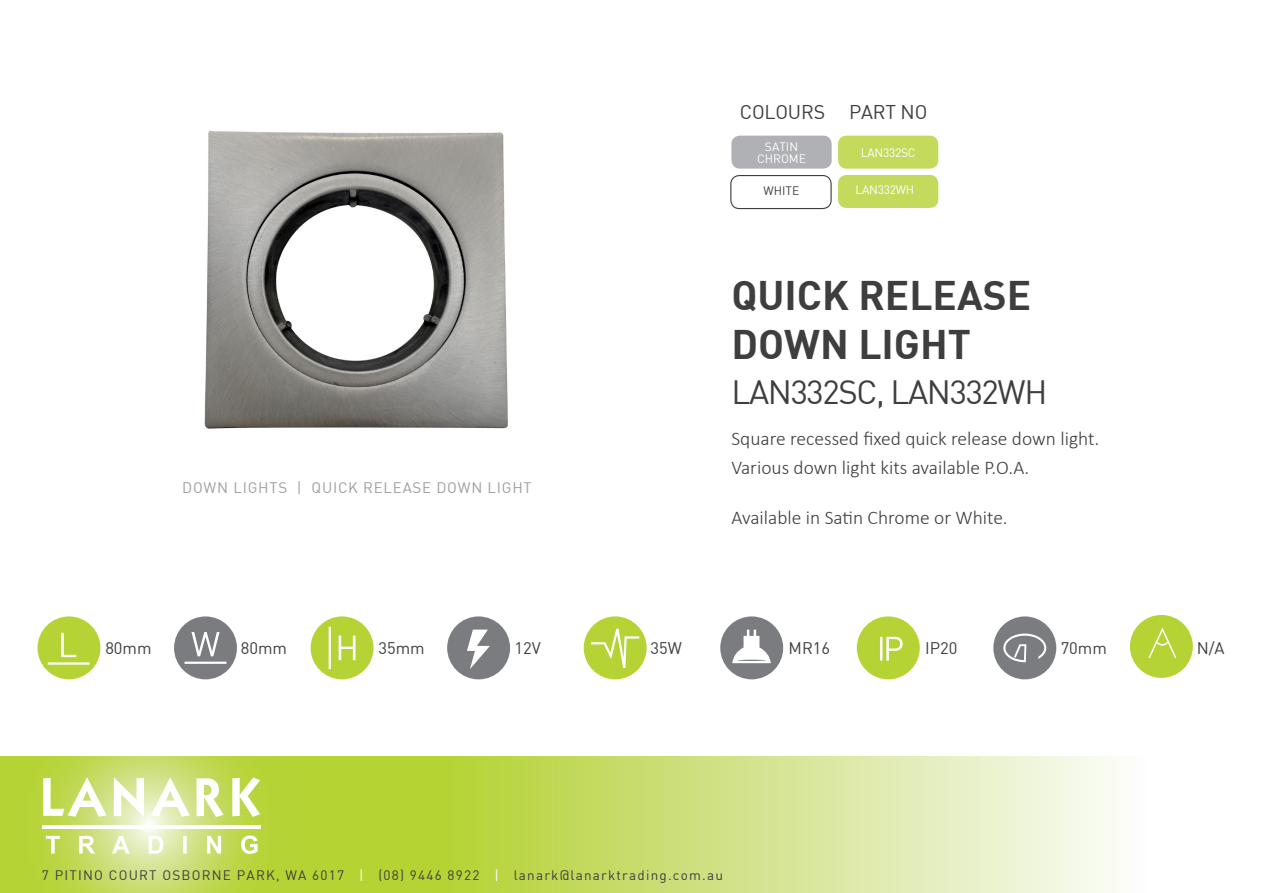
<style>
.page{position:relative;width:1263px;height:893px;background:#fff}
.page>*{position:absolute;margin:0;border:0;box-sizing:border-box;transform-origin:0 0}
.t1{font:700 40.5px/49.5px "DI Nbek";color:#3e3e3f}
.t2{font:33px "DIN Bek";letter-spacing:-.04em;color:#3e3e3f}
.t3{font:300 19.5px/28.5px "Calibri";color:#3e3e3f}
.t4{font:19.5px "DIN Bek";letter-spacing:-.01em;color:#3e3e3f}
.t5{font:16.5px "DIN Bek";color:#3e3e3f}
.t6{font:15px "DIN Bek";letter-spacing:.05em;color:#9d9fa2}
.t7{font:13.5px "DIN Bek";letter-spacing:.09em;color:#3e3e3f}
.t8{font:12px "DIN Bek";letter-spacing:-.02em;color:#fff}
.t9{font:12px/12px "DIN Bek";color:#fff;text-align:center}
.t10{font:12px "DIN Bek";color:#3e3e3f}
.s1{color:#fff}
</style>
<div class="page">
<svg style="left:297px;top:757px;width:820px;height:136px;background:#d0e283"></svg>
<svg style="left:0;top:757px;width:297px;height:136px;background:#c0d855"></svg>
<svg style="left:43px;top:777px;width:64px;height:40px"></svg>
<svg style="left:114px;top:777px;width:30px;height:40px"></svg>
<svg style="left:151px;top:777px;width:39px;height:40px"></svg>
<svg style="left:196px;top:778px;width:28px;height:39px"></svg>
<svg style="left:232px;top:777px;width:28px;height:40px"></svg>
<hr style="left:42px;top:825px;width:219px;height:4px;background:#fff">
<svg style="left:46px;top:835px;width:212px;height:19px"></svg>
<div style="left:174px;top:616px;width:63px;height:63px;background:#7a7c7f;border-radius:50%"></div>
<hr style="left:185px;top:662px;width:41px;height:2px;background:#fff">
<svg style="left:191px;top:632px;width:29px;height:24px"></svg>
<div style="left:720px;top:616px;width:63px;height:63px;background:#7a7c7f;border-radius:50%"></div>
<svg style="left:732px;top:630px;width:39px;height:33px"></svg>
<div style="left:584px;top:616px;width:63px;height:63px;background:#b5d334;border-radius:50%"></div>
<svg style="left:589px;top:618px;width:52px;height:62px"></svg>
<div style="left:311px;top:616px;width:62px;height:63px;background:#b5d334;border-radius:50%"></div>
<hr style="left:329px;top:627px;width:2px;height:42px;background:#fff">
<svg style="left:339px;top:636px;width:16px;height:24px"></svg>
<div style="left:857px;top:616px;width:63px;height:63px;background:#b5d334;border-radius:50%"></div>
<svg style="left:880px;top:637px;width:22px;height:24px"></svg>
<div style="left:447px;top:616px;width:63px;height:63px;background:#7a7c7f;border-radius:50%"></div>
<svg style="left:467px;top:630px;width:23px;height:39px"></svg>
<div style="left:993px;top:616px;width:63px;height:63px;background:#7a7c7f;border-radius:50%"></div>
<svg style="left:1003px;top:634px;width:43px;height:28px"></svg>
<div style="left:38px;top:616px;width:62px;height:63px;background:#b5d334;border-radius:50%"></div>
<hr style="left:48px;top:662px;width:42px;height:3px;background:#fff">
<svg style="left:61px;top:633px;width:15px;height:24px"></svg>
<div style="left:1130px;top:615px;width:63px;height:63px;background:#b5d334;border-radius:50%"></div>
<svg style="left:1148px;top:627px;width:29px;height:32px"></svg>
<div style="left:730px;top:175px;width:102px;height:34px;border:1px solid #3e3e3f;border-radius:9px"></div>
<div style="left:731px;top:136px;width:101px;height:33px;background:#b0b1b5;border-radius:9px"></div>
<div style="left:838px;top:136px;width:100px;height:33px;background:#c3da5d;border-radius:9px"></div>
<div style="left:838px;top:175px;width:100px;height:33px;background:#c3da5d;border-radius:9px"></div>
<img style="left:204px;top:130px;width:304px;height:299px">
<p class="t6" style="left:182px;top:478px;width:351px">DOWN LIGHTS | QUICK RELEASE DOWN LIGHT</p>
<p class="t4" style="left:740px;top:100px;width:87px">COLOURS</p>
<p class="t9" style="left:757px;top:140px;width:50px">SATIN<br>CHROME</p>
<p class="t10" style="left:763px;top:183px;width:37px">WHITE</p>
<p class="t4" style="left:849px;top:100px;width:80px">PART NO</p>
<p class="t8" style="left:861px;top:145px;width:56px">LAN332SC</p>
<p class="t8" style="left:855px;top:182px;width:60px">LAN332WH</p>
<p class="t1" style="left:731px;top:269px;width:301px">QUICK RELEASE<br>DOWN LIGHT</p>
<p class="t2" style="left:731px;top:372px;width:317px">LAN332SC, LAN332WH</p>
<p class="t3" style="left:731px;top:425px;width:369px">Square recessed fixed quick release down light.<br>Various down light kits available P.O.A.</p>
<p class="t3" style="left:731px;top:503px;width:278px">Available in Satin Chrome or White.</p>
<p class="t5" style="left:105px;top:637px;width:48px">80mm</p>
<p class="t5" style="left:241px;top:637px;width:48px">80mm</p>
<p class="t5" style="left:378px;top:637px;width:48px">35mm</p>
<p class="t5" style="left:515px;top:637px;width:28px">12V</p>
<p class="t5" style="left:650px;top:637px;width:33px">35W</p>
<p class="t5" style="left:789px;top:637px;width:43px">MR16</p>
<p class="t5" style="left:925px;top:637px;width:34px">IP20</p>
<p class="t5" style="left:1061px;top:637px;width:48px">70mm</p>
<p class="t5" style="left:1197px;top:637px;width:30px">N/A</p>
<p class="t7" style="left:42px;top:866px;width:682px">7 PITINO COURT OSBORNE PARK, WA 6017 <span class="s1">|</span> (08) 9446 8922 <span class="s1">|</span> lanark@lanarktrading.com.au</p>
</div>
